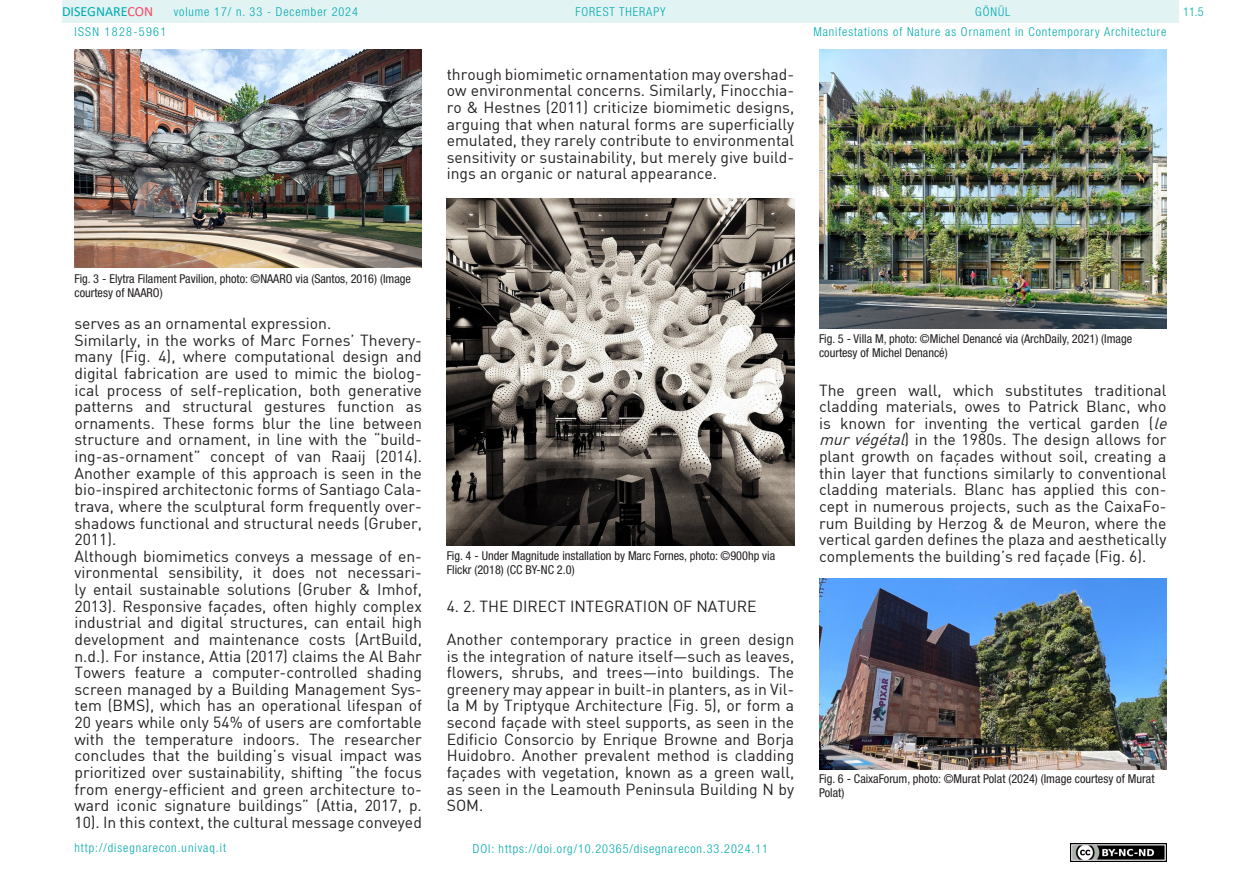
<style>
.page{position:relative;width:1241px;height:893px;background:#fff}
.page>*{position:absolute;margin:0;border:0;box-sizing:border-box;transform-origin:0 0}
.t1{font:15.75px/16.6px "DIN";color:#231f20;text-align:justify}
.t2{font:14px "Calibri";color:#00aaad}
.t3{font:condensed 12.25px/14px "Helvetica Neue LT Std";color:#231f20}
.t4{font:300 condensed 12.25px "Helvetica Neue LT Std";letter-spacing:.075em;color:#00aaad}
.t5{font:300 condensed 12.25px "Helvetica Neue LT Std";letter-spacing:.11em;color:#00aaad}
.s1{color:#f24862}
.s2{font-style:italic}
</style>
<div class="page">
<div style="left:62px;top:0;width:1116px;height:23px;background:#e2f3f4"></div>
<img style="left:1070px;top:843px;width:96px;height:18px">
<img style="left:446px;top:198px;width:348px;height:347px">
<img style="left:819px;top:49px;width:347px;height:280px">
<img style="left:819px;top:578px;width:347px;height:191px">
<img style="left:74px;top:50px;width:348px;height:218px">
<p class="t2" style="left:62px;top:2px;width:93px">DISEGNARE<span class="s1">CON</span></p>
<p class="t4" style="left:975px;top:5px;width:36px">GÖNÜL</p>
<p class="t4" style="left:174px;top:5px;width:186px">volume 17/ n. 33 - December 2024</p>
<p class="t4" style="left:575px;top:5px;width:92px">FOREST THERAPY</p>
<p class="t5" style="left:74px;top:24px;width:93px">ISSN 1828-5961</p>
<p class="t1" style="left:446px;top:65px;width:349px">through biomimetic ornamentation may overshad&shy;ow environmental concerns. Similarly, Finocchia&shy;ro &amp; Hestnes (2011) criticize biomimetic designs, arguing that when natural forms are superficially emulated, they rarely contribute to environmental sensitivity or sustainability, but merely give build&shy;ings an organic or natural appearance.</p>
<p class="t4" style="left:813px;top:25px;width:354px">Manifestations of Nature as Ornament in Contemporary Architecture</p>
<p class="t4" style="left:1182px;top:5px;width:22px">11.5</p>
<p class="t3" style="left:74px;top:271px;width:338px">Fig. 3 - Elytra Filament Pavilion, photo: ©NAARO via (Santos, 2016) (Image courtesy of NAARO)</p>
<p class="t1" style="left:74px;top:315px;width:258px">serves as an ornamental expression.</p>
<p class="t1" style="left:74px;top:331px;width:349px">Similarly, in the works of Marc Fornes’ Thevery&shy;many (Fig. 4), where computational design and digital fabrication are used to mimic the biolog&shy;ical process of self-replication, both generative patterns and structural gestures function as ornaments. These forms blur the line between structure and ornament, in line with the “build&shy;ing-as-ornament” concept of van Raaij (2014).<br>Another example of this approach is seen in the bio-inspired architectonic forms of Santiago Cala&shy;trava, where the sculptural form frequently over&shy;shadows functional and structural needs (Gruber, 2011).</p>
<p class="t1" style="left:74px;top:547px;width:349px">Although biomimetics conveys a message of en&shy;vironmental sensibility, it does not necessari&shy;ly entail sustainable solutions (Gruber &amp; Imhof, 2013). Responsive façades, often highly complex industrial and digital structures, can entail high development and maintenance costs (ArtBuild, n.d.). For instance, Attia (2017) claims the Al Bahr Towers feature a computer-controlled shading screen managed by a Building Management Sys&shy;tem (BMS), which has an operational lifespan of 20 years while only 54% of users are comfortable with the temperature indoors. The researcher concludes that the building’s visual impact was prioritized over sustainability, shifting “the focus from energy-efficient and green architecture to&shy;ward iconic signature buildings” (Attia, 2017, p.<br>10). In this context, the cultural message conveyed</p>
<p class="t3" style="left:446px;top:548px;width:330px">Fig. 4 - Under Magnitude installation by Marc Fornes, photo: ©900hp via<br>Flickr (2018) (CC BY-NC 2.0)</p>
<p class="t1" style="left:446px;top:597px;width:311px">4. 2. THE DIRECT INTEGRATION OF NATURE</p>
<p class="t1" style="left:446px;top:631px;width:349px">Another contemporary practice in green design is the integration of nature itself—such as leaves, flowers, shrubs, and trees—into buildings. The greenery may appear in built-in planters, as in Vil&shy;la M by Triptyque Architecture (Fig. 5), or form a second façade with steel supports, as seen in the Edificio Consorcio by Enrique Browne and Borja Huidobro. Another prevalent method is cladding façades with vegetation, known as a green wall, as seen in the Leamouth Peninsula Building N by SOM.</p>
<p class="t4" style="left:74px;top:841px;width:153px">http://disegnarecon.univaq.it</p>
<p class="t4" style="left:473px;top:842px;width:296px">DOI: https://doi.org/10.20365/disegnarecon.33.2024.11</p>
<p class="t3" style="left:819px;top:331px;width:314px">Fig. 5 - Villa M, photo: ©Michel Denancé via (ArchDaily, 2021) (Image courtesy of Michel Denancé)</p>
<p class="t1" style="left:819px;top:381px;width:354px;text-align:left">The green wall, which substitutes traditional cladding materials, owes to Patrick Blanc, who is known for inventing the vertical garden (<span class="s2">le murvégétal</span>) in the 1980s. The design allows for plant growth on façades without soil, creating a thin layer that functions similarly to conventional cladding materials. Blanc has applied this con&shy;cept in numerous projects, such as the CaixaFo&shy;rum Building by Herzog &amp; de Meuron, where the vertical garden defines the plaza and aesthetically complements the building’s red façade (Fig. 6).</p>
<p class="t3" style="left:819px;top:772px;width:337px">Fig. 6 - CaixaForum, photo: ©Murat Polat (2024) (Image courtesy of Murat<br>Polat)</p>
</div>
